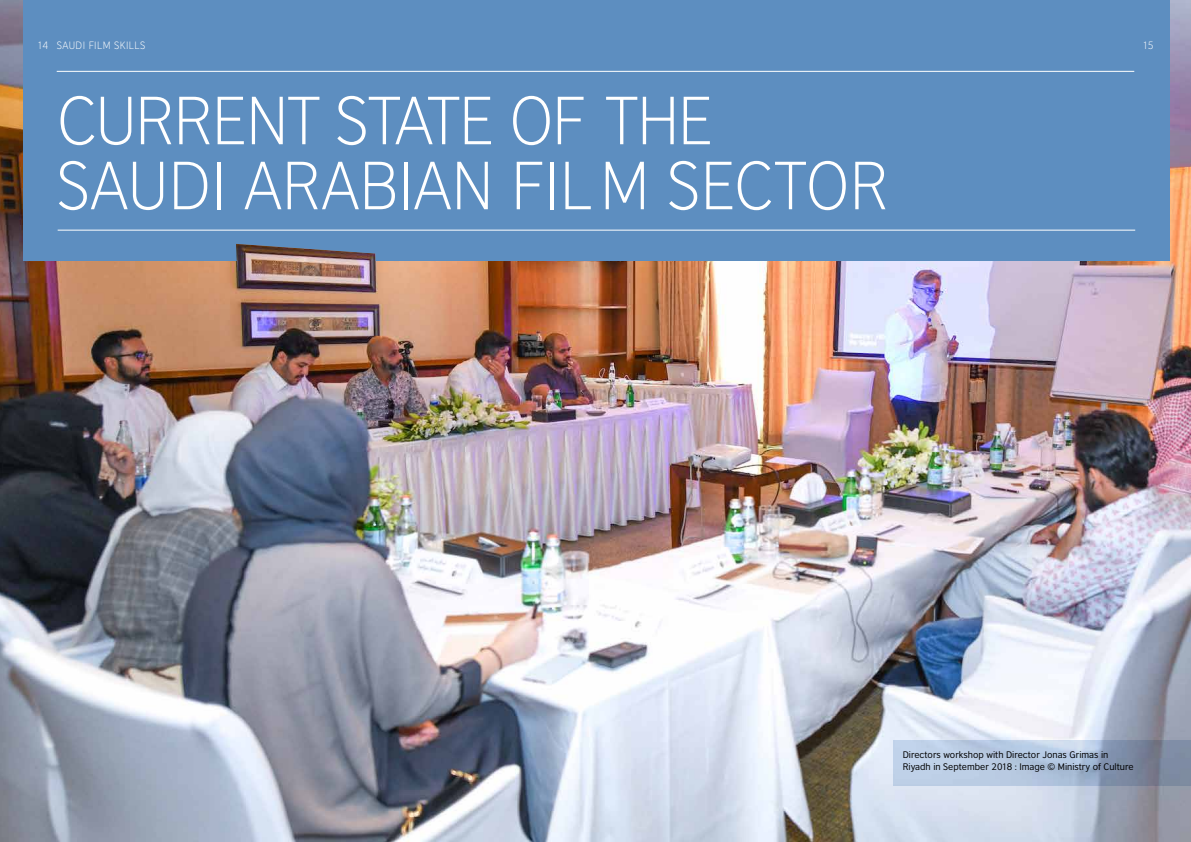
<style>
.page{position:relative;width:1191px;height:842px;background:#fff}
.page>*{position:absolute;margin:0;border:0;box-sizing:border-box;transform-origin:0 0}
.t1{font:300 64px/65px "British Council Sans";color:#fff}
.t2{font:300 10px "British Council Sans";letter-spacing:.04em;color:#fff}
.t3{font:9px/12px "British Council Sans";color:#000}
</style>
<div class="page">
<img style="left:0;top:0;width:1191px;height:842px">
<div style="left:23px;top:0;width:1146px;height:261px;background:#5d8ec0"></div>
<hr style="left:57px;top:71px;width:1077px;height:1px;background:#fff">
<hr style="left:58px;top:230px;width:1077px;height:1px;background:#fff">
<svg style="left:893px;top:740px;width:298px;height:45px;background:#a5b5cd"></svg>
<img style="left:236px;top:244px;width:140px;height:49px">
<p class="t2" style="left:37px;top:40px;width:109px">14 SAUDI FILM SKILLS</p>
<p class="t2" style="left:1142px;top:40px;width:13px">15</p>
<h1 class="t1" style="left:57px;top:88px;width:817px">CURRENT STATE OF THE<br>SAUDI ARABIAN FILM SECTOR</h1>
<p class="t3" style="left:902px;top:748px;width:232px">Directors workshop with Director Jonas Grimas in<br>Riyadh in September 2018 : Image © M inistry of Culture</p>
</div>
